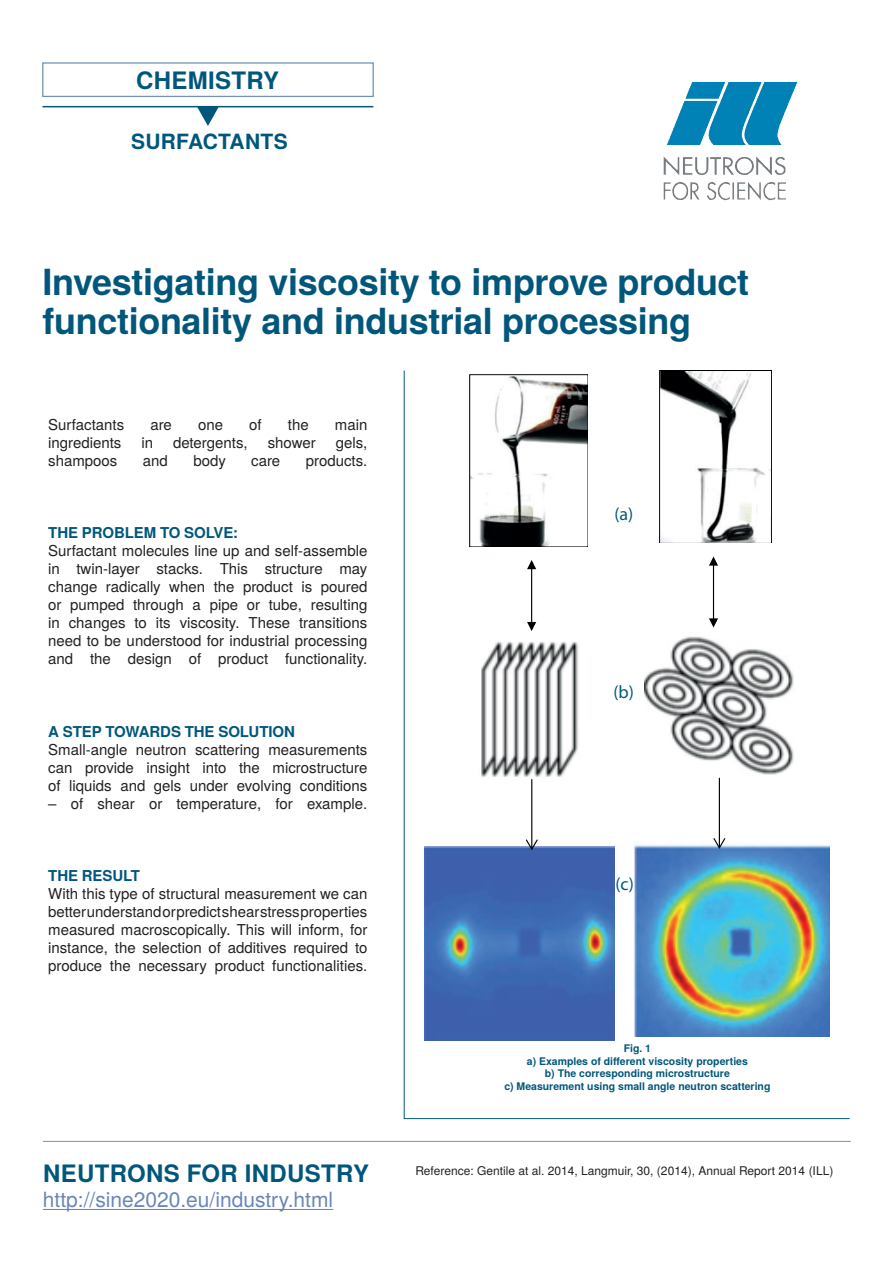
<style>
.page{position:relative;width:893px;height:1263px;background:#fff}
.page>*{position:absolute;margin:0;border:0;box-sizing:border-box;transform-origin:0 0}
.t1{font:700 36px/39px "Te X Gyre Heros";letter-spacing:-.01em;color:#00577b}
.t2{font:700 24px "Te X Gyre Heros";letter-spacing:.015em;color:#00577b}
.t3{font:21px "Te X Gyre Heros";color:#6985b9}
.t4{font:700 21px "Te X Gyre Heros";letter-spacing:.015em;color:#00577b}
.t5{font:18px "Myriad Pro";color:#00577b}
.t6{font:15px/18px "Te X Gyre Heros";color:#231f20;text-align:justify}
.t7{font:700 15px "Te X Gyre Heros";letter-spacing:-.005em;color:#00577b}
.t8{font:12px "Te X Gyre Heros";color:#231f20}
.t9{font:700 10.5px/12.6px "Te X Gyre Heros";color:#00577b;text-align:center}
</style>
<div class="page">
<svg style="left:404px;top:370px;width:446px;height:749px"></svg>
<hr style="left:43px;top:1141px;width:808px;height:1px;background:#7095b0">
<hr style="left:43px;top:1209px;width:290px;height:1px;background:#6985b9">
<svg style="left:197px;top:107px;width:22px;height:19px"></svg>
<hr style="left:43px;top:106px;width:330px;height:1px;background:#00577b">
<div style="left:42px;top:62px;width:332px;height:35px;border:1px solid #7095b0"></div>
<img style="left:708px;top:82px;width:89px;height:63px">
<img style="left:424px;top:846px;width:191px;height:194px">
<img style="left:633px;top:841px;width:196px;height:196px">
<img style="left:469px;top:638px;width:115px;height:139px">
<img style="left:645px;top:614px;width:154px;height:166px">
<svg style="left:470px;top:375px;width:118px;height:171px"></svg>
<svg style="left:660px;top:370px;width:111px;height:173px"></svg>
<hr style="left:531px;top:568px;width:1px;height:55px;background:#000001">
<svg style="left:527px;top:622px;width:9px;height:9px"></svg>
<svg style="left:527px;top:560px;width:9px;height:9px"></svg>
<hr style="left:713px;top:564px;width:1px;height:56px;background:#000001">
<svg style="left:709px;top:618px;width:9px;height:9px"></svg>
<svg style="left:709px;top:556px;width:9px;height:10px"></svg>
<hr style="left:531px;top:779px;width:1px;height:70px;background:#000001">
<svg style="left:525px;top:838px;width:14px;height:13px"></svg>
<hr style="left:719px;top:778px;width:1px;height:70px;background:#000001">
<svg style="left:712px;top:837px;width:14px;height:13px"></svg>
<h2 class="t2" style="left:136px;top:62px;width:145px">CHEMISTRY</h2>
<h3 class="t4" style="left:131px;top:125px;width:158px">SURFACTANTS</h3>
<h1 class="t1" style="left:43px;top:260px;width:708px">Investigating viscosity to improve product functionality and industrial processing</h1>
<p class="t6" style="left:48px;top:414px;width:78px">Surfactants</p>
<p class="t6" style="left:150px;top:414px;width:23px">are</p>
<p class="t6" style="left:198px;top:414px;width:27px">one</p>
<p class="t6" style="left:249px;top:414px;width:14px">of</p>
<p class="t6" style="left:288px;top:414px;width:22px">the</p>
<p class="t6" style="left:335px;top:414px;width:34px">main</p>
<p class="t6" style="left:48px;top:432px;width:75px">ingredients</p>
<p class="t6" style="left:141px;top:432px;width:13px">in</p>
<p class="t6" style="left:173px;top:432px;width:76px">detergents,</p>
<p class="t6" style="left:268px;top:432px;width:50px">shower</p>
<p class="t6" style="left:336px;top:432px;width:33px">gels,</p>
<p class="t6" style="left:48px;top:450px;width:71px">shampoos</p>
<p class="t6" style="left:143px;top:450px;width:27px">and</p>
<p class="t6" style="left:193px;top:450px;width:34px">body</p>
<p class="t6" style="left:251px;top:450px;width:31px">care</p>
<p class="t6" style="left:306px;top:450px;width:63px">products.</p>
<p class="t7" style="left:48px;top:521px;width:191px">THE PROBLEM TO SOLVE:</p>
<p class="t6" style="left:48px;top:540px;width:321px">Surfactant molecules line up and self-assemble in twin-layer stacks. This structure may change radically when the product is poured or pumped through a pipe or tube, resulting in changes to its viscosity. These transitions need to be understood for industrial processing and the design of product functionality.</p>
<p class="t7" style="left:48px;top:720px;width:248px">A STEP TOWARDS THE SOLUTION</p>
<p class="t6" style="left:48px;top:740px;width:321px">Small-angle neutron scattering measurements can provide insight into the microstructure of liquids and gels under evolving conditions</p>
<p class="t6" style="left:48px;top:794px;width:321px">– of shear or temperature, for example.</p>
<p class="t7" style="left:48px;top:864px;width:93px">THE RESULT</p>
<p class="t6" style="left:48px;top:884px;width:321px">With this type of structural measurement we can better understand or predict shear stress properties measured macroscopically. This will inform, for instance, the selection of additives required to produce the necessary product functionalities.</p>
<h2 class="t2" style="left:43px;top:1154px;width:327px">NEUTRONS FOR INDUSTRY</h2>
<h3 class="t3" style="left:43px;top:1183px;width:292px">http://sine2020.eu/industry.html</h3>
<p class="t5" style="left:614px;top:503px;width:20px">(a)</p>
<p class="t5" style="left:613px;top:681px;width:22px">(b)</p>
<p class="t5" style="left:615px;top:873px;width:20px">(c)</p>
<p class="t9" style="left:504px;top:1041px;width:268px">Fig. 1<br>a) Examples of different viscosity properties<br>b) The corresponding microstructure<br>c) Measurement using small angle neutron scattering</p>
<p class="t8" style="left:415px;top:1161px;width:419px">Reference: Gentile at al. 2014, Langmuir, 30, (2014), Annual Report 2014 (ILL)</p>
</div>
